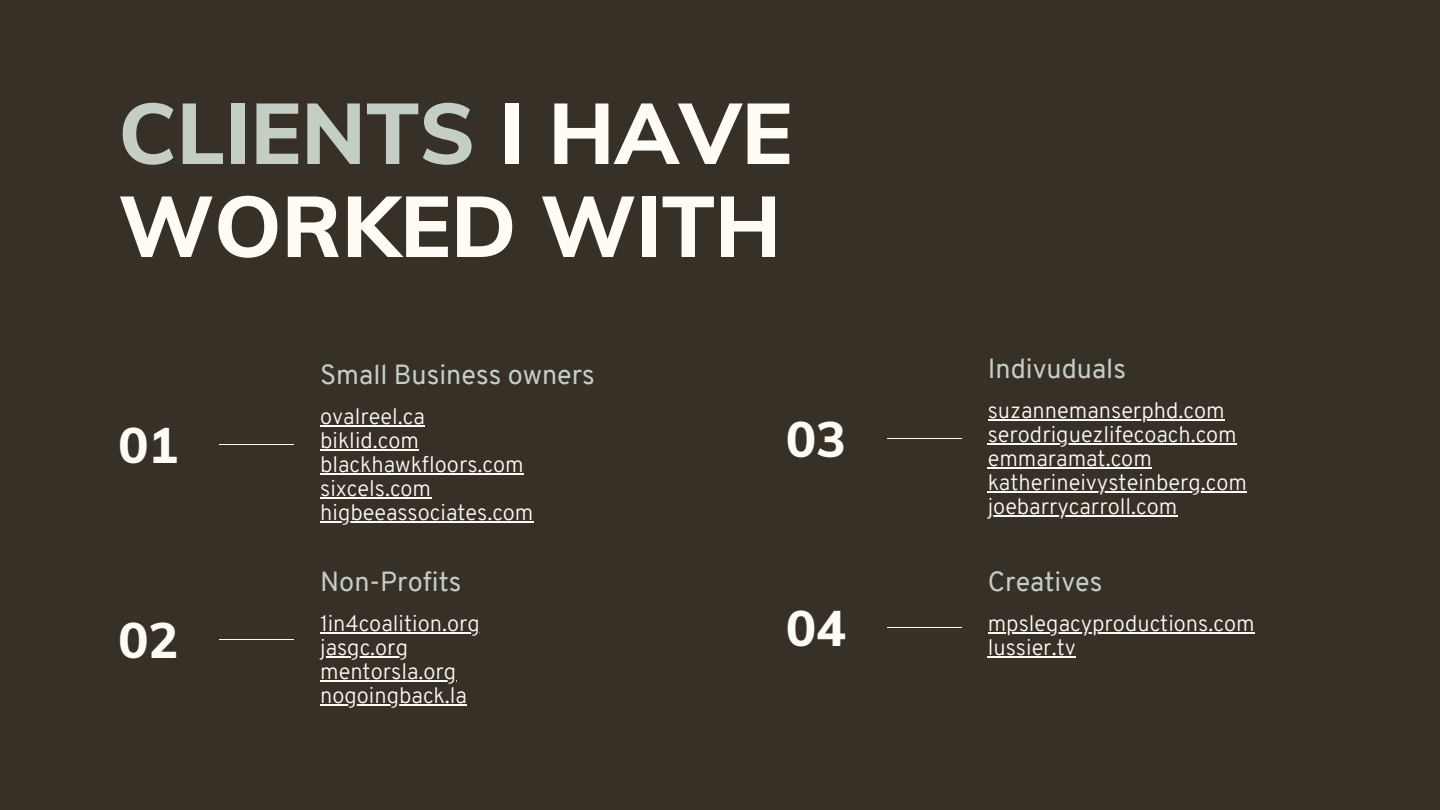
<style>
.page{position:relative;width:1440px;height:810px;background:#373027}
.page>*{position:absolute;margin:0;border:0;box-sizing:border-box;transform-origin:0 0}
.t1{font:800 85px/93px "Muli";color:#fffbf5}
.t2{font:800 50px "Muli";color:#fffbf5}
.t3{font:27px "Overpass";color:#c4cec4}
.t4{font:300 22px "Overpass";color:#fffbf5}
.s1{color:#c4cec4}
</style>
<div class="page">
<hr style="left:219px;top:639px;width:75px;height:1px;background:#fffbf5">
<hr style="left:320px;top:426px;width:105px;height:1px;background:#fffbf5">
<hr style="left:320px;top:450px;width:99px;height:1px;background:#fffbf5">
<hr style="left:320px;top:474px;width:204px;height:1px;background:#fffbf5">
<hr style="left:320px;top:498px;width:111px;height:1px;background:#fffbf5">
<hr style="left:320px;top:522px;width:214px;height:1px;background:#fffbf5">
<hr style="left:320px;top:632px;width:160px;height:2px;background:#fffbf5">
<hr style="left:320px;top:656px;width:88px;height:2px;background:#fffbf5">
<hr style="left:320px;top:680px;width:136px;height:2px;background:#fffbf5">
<hr style="left:320px;top:704px;width:147px;height:2px;background:#fffbf5">
<hr style="left:988px;top:420px;width:237px;height:1px;background:#fffbf5">
<hr style="left:988px;top:444px;width:249px;height:1px;background:#fffbf5">
<hr style="left:988px;top:468px;width:164px;height:1px;background:#fffbf5">
<hr style="left:988px;top:492px;width:259px;height:1px;background:#fffbf5">
<hr style="left:988px;top:516px;width:189px;height:1px;background:#fffbf5">
<hr style="left:887px;top:439px;width:75px;height:1px;background:#fffbf5">
<hr style="left:219px;top:444px;width:75px;height:1px;background:#fffbf5">
<hr style="left:988px;top:633px;width:267px;height:1px;background:#fffbf5">
<hr style="left:988px;top:657px;width:88px;height:1px;background:#fffbf5">
<hr style="left:887px;top:627px;width:75px;height:1px;background:#fffbf5">
<p class="t1" style="left:118px;top:85px;width:676px"><span class="s1">CLIENTS</span> I HAVE<br>WORKED WITH</p>
<p class="t2" style="left:118px;top:413px;width:61px">01</p>
<p class="t2" style="left:118px;top:608px;width:62px">02</p>
<p class="t3" style="left:320px;top:364px;width:276px">Small Business owners</p>
<p class="t4" style="left:320px;top:408px;width:106px">ovalreel.ca</p>
<p class="t4" style="left:320px;top:432px;width:100px">biklid.com</p>
<p class="t4" style="left:320px;top:456px;width:205px">blackhawkfloors.com</p>
<p class="t4" style="left:320px;top:480px;width:113px">sixcels.com</p>
<p class="t4" style="left:320px;top:504px;width:215px">higbeeassociates.com</p>
<p class="t3" style="left:320px;top:570px;width:143px">Non-Profits</p>
<p class="t4" style="left:320px;top:614px;width:161px">1in4coalition.org</p>
<p class="t4" style="left:320px;top:638px;width:89px">jasgc.org</p>
<p class="t4" style="left:320px;top:662px;width:138px">mentorsla.org</p>
<p class="t4" style="left:320px;top:686px;width:148px">nogoingback.la</p>
<p class="t2" style="left:786px;top:407px;width:61px">03</p>
<p class="t2" style="left:786px;top:596px;width:61px">04</p>
<p class="t3" style="left:988px;top:358px;width:140px">Indivuduals</p>
<p class="t4" style="left:988px;top:402px;width:238px">suzannemanserphd.com</p>
<p class="t4" style="left:988px;top:426px;width:251px">serodriguezlifecoach.com</p>
<p class="t4" style="left:988px;top:450px;width:166px">emmaramat.com</p>
<p class="t4" style="left:988px;top:474px;width:261px">katherineivysteinberg.com</p>
<p class="t4" style="left:988px;top:498px;width:191px">joebarrycarroll.com</p>
<p class="t3" style="left:988px;top:571px;width:116px">Creatives</p>
<p class="t4" style="left:988px;top:615px;width:268px">mpslegacyproductions.com</p>
<p class="t4" style="left:988px;top:639px;width:90px">lussier.tv</p>
</div>
